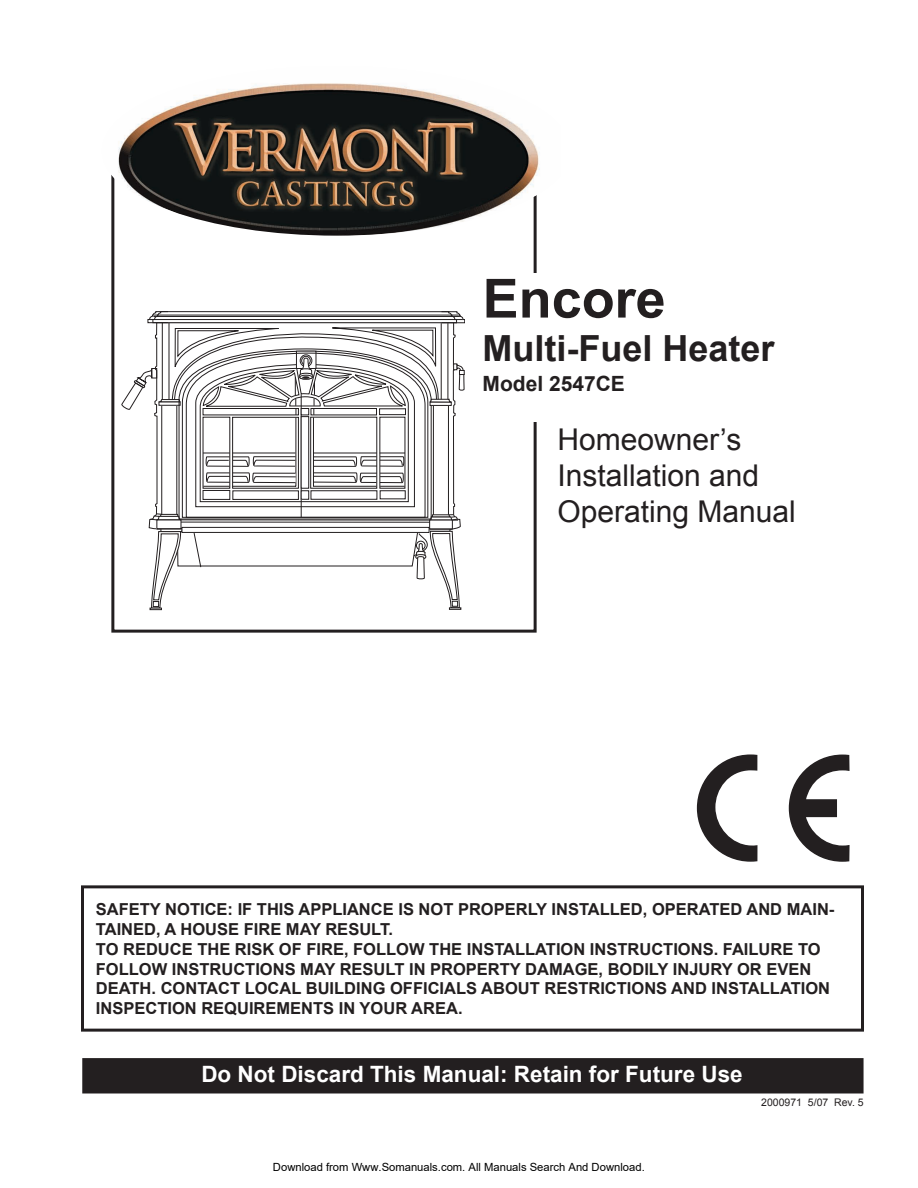
<style>
.page{position:relative;width:918px;height:1188px;background:#fff}
.page>*{position:absolute;margin:0;border:0;box-sizing:border-box;transform-origin:0 0}
.t1{font:700 54px "Arial";color:#231f20}
.t2{font:700 36px "Arial";color:#231f20}
.t3{font:30px/36px "Arial";color:#231f20}
.t4{font:700 22.5px "Arial";color:#fff}
.t5{font:700 21px "Arial";color:#231f20}
.t6{font:700 16.5px/19.8px "Arial";color:#231f20}
.t7{font:11.25px "Arial";color:#000}
.t8{font:10.5px "Arial";color:#231f20}
</style>
<div class="page">
<div style="left:111px;top:170px;width:426px;height:463px;border:3px solid #231f20"></div>
<div style="left:521px;top:273px;width:26px;height:149px;background:#fff"></div>
<div style="left:84px;top:1060px;width:778px;height:32px;background:#231f20"></div>
<div style="left:82px;top:1058px;width:782px;height:36px;border:3px solid #231f20"></div>
<div style="left:81px;top:885px;width:783px;height:147px;border:3px solid #231f20"></div>
<svg style="left:122px;top:311px;width:343px;height:300px"></svg>
<img style="left:111px;top:83px;width:429px;height:153px">
<svg style="left:788px;top:754px;width:62px;height:108px"></svg>
<svg style="left:696px;top:754px;width:62px;height:108px"></svg>
<h1 class="t1" style="left:483px;top:268px;width:185px">Encore</h1>
<h2 class="t2" style="left:483px;top:328px;width:294px">Multi-Fuel Heater</h2>
<p class="t5" style="left:483px;top:372px;width:144px">Model 2547CE</p>
<h3 class="t3" style="left:557px;top:422px;width:240px">Homeowner’s<br>Installation and<br>Operating Manual</h3>
<p class="t6" style="left:96px;top:899px;width:740px">SAFETY NOTICE: IF THIS APPLIANCE IS NOT PROPERLY INSTALLED, OPERATED AND MAIN-TAINED, A HOUSE FIRE MAY RESULT.<br>TO REDUCE THE RISK OF FIRE, FOLLOW THE INSTALLATION INSTRUCTIONS. FAILURE TO FOLLOW INSTRUCTIONS MAY RESULT IN PROPERTY DAMAGE, BODILY INJURY OR EVEN DEATH. CONTACT LOCAL BUILDING OFFICIALS ABOUT RESTRICTIONS AND INSTALLATION INSPECTION REQUIREMENTS IN YOUR AREA.</p>
<h3 class="t4" style="left:201px;top:1062px;width:543px">Do Not Discard This Manual: Retain for Future Use</h3>
<p class="t8" style="left:761px;top:1097px;width:104px">2000971 5/07 Rev. 5</p>
<p class="t7" style="left:273px;top:1160px;width:373px">Download from Www.Somanuals.com. All Manuals Search And Download.</p>
</div>
